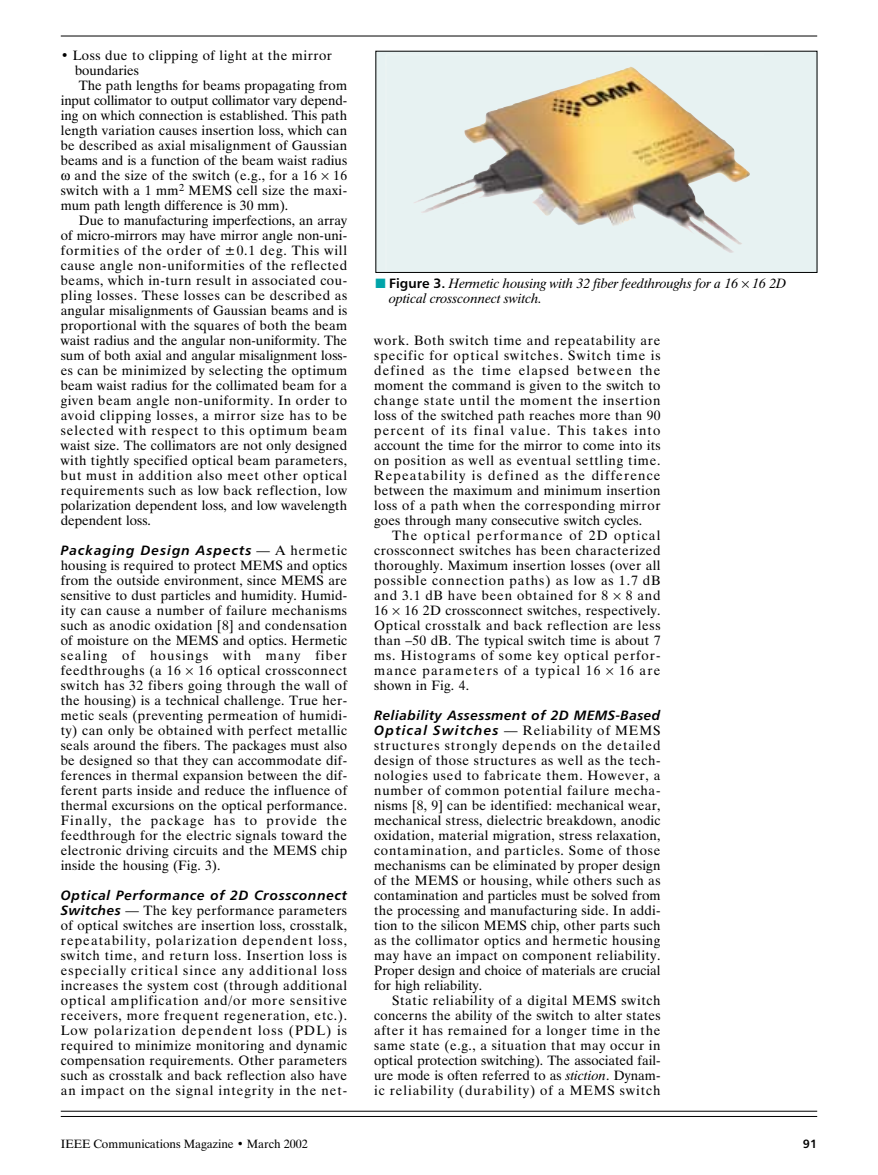
<style>
.page{position:relative;width:878px;height:1175px;background:#fff}
.page>*{position:absolute;margin:0;border:0;box-sizing:border-box;transform-origin:0 0}
.t1{font:13.5px/15px "Dutch 801 BT";letter-spacing:.025em;color:#000;text-align:justify}
.t2{font:13.5px "Dutch 801 BT";color:#000}
.t3{font:13.5px "Dutch 801 BT";letter-spacing:.005em;color:#000}
.t4{font:italic 13.5px/15px "Dutch 801 BT";color:#000}
.t5{font:13.5px "Dutch 801 BT";letter-spacing:.045em;color:#000}
.t6{font:13.5px "Dutch 801 BT";letter-spacing:.06em;color:#000}
.t7{font:13.5px "Humanist 777 BT Bold Italic B";letter-spacing:.045em;color:#000}
.t8{font:13.5px "Dutch 801 BT";letter-spacing:-.01em;color:#000}
.t9{font:13.5px "Dutch 801 BT";letter-spacing:.05em;color:#000}
.t10{font:13.5px "Dutch 801 BT";letter-spacing:.065em;color:#000}
.t11{font:13.5px "Dutch 801 BT";letter-spacing:.07em;color:#000}
.t12{font:13.5px "Humanist 777 BT Bold Italic B";letter-spacing:.07em;color:#000}
.t13{font:12px "Dutch 801 BT";color:#000}
.t14{font:12px "Humanist 777 BT Bold B";color:#000}
.s1{font-family:"Dutch 801 BT"}
.s2{font-family:"Humanist 777 BT Bold Italic B"}
.s3{color:#00a4a9}
.s4{font-family:"Humanist 777 BT Bold B";font-style:normal}
.s5{font-style:italic}
</style>
<div class="page">
<hr style="left:61px;top:36px;width:756px;height:1px;background:#000">
<hr style="left:61px;top:1116px;width:756px;height:1px;background:#000">
<hr style="left:61px;top:1110px;width:756px;height:1px;background:#000">
<div style="left:376px;top:51px;width:441px;height:221px;background:#e7f2f2"></div>
<img style="left:414px;top:66px;width:336px;height:187px">
<div style="left:375px;top:51px;width:442px;height:222px;border:1px solid #000"></div>
<p class="t1" style="left:61px;top:49px;width:273px">• Loss due to clipping of light at the mirror</p>
<p class="t2" style="left:75px;top:65px;width:66px">boundaries</p>
<p class="t3" style="left:79px;top:80px;width:270px">The path lengths for beams propagating from</p>
<p class="t8" style="left:61px;top:95px;width:288px">input collimator to output collimator vary depend-</p>
<p class="t3" style="left:61px;top:110px;width:288px">ing on which connection is established. This path</p>
<p class="t1" style="left:61px;top:124px;width:288px">length variation causes insertion loss, which can</p>
<p class="t1" style="left:61px;top:139px;width:288px">be described as axial misalignment of Gaussian</p>
<p class="t3" style="left:61px;top:155px;width:288px">beams and is a function of the beam waist radius</p>
<p class="t1" style="left:74px;top:169px;width:274px">and the size of the switch (e.g., for a 16 16</p>
<p class="t1" style="left:61px;top:184px;width:288px">switch with a 1 mm<sup>2</sup> MEMS cell size the maxi-</p>
<p class="t2" style="left:61px;top:200px;width:229px">mum path length difference is 30 mm).</p>
<p class="t2" style="left:79px;top:215px;width:270px">Due to manufacturing imperfections, an array</p>
<p class="t2" style="left:61px;top:230px;width:288px">of micro-mirrors may have mirror angle non-uni-</p>
<p class="t10" style="left:61px;top:245px;width:288px">formities of the order of ±0.1 deg. This will</p>
<p class="t9" style="left:61px;top:260px;width:288px">cause angle non-uniformities of the reflected</p>
<p class="t1" style="left:61px;top:274px;width:288px">beams, which in-turn result in associated cou-</p>
<p class="t5" style="left:61px;top:290px;width:288px">pling losses. These losses can be described as</p>
<p class="t3" style="left:61px;top:305px;width:288px">angular misalignments of Gaussian beams and is</p>
<p class="t1" style="left:61px;top:319px;width:288px">proportional with the squares of both the beam</p>
<p class="t2" style="left:61px;top:335px;width:288px">waist radius and the angular non-uniformity. The</p>
<p class="t2" style="left:61px;top:350px;width:288px">sum of both axial and angular misalignment loss-</p>
<p class="t1" style="left:61px;top:364px;width:288px">es can be minimized by selecting the optimum</p>
<p class="t1" style="left:61px;top:379px;width:288px">beam waist radius for the collimated beam for a</p>
<p class="t5" style="left:61px;top:395px;width:288px">given beam angle non-uniformity. In order to</p>
<p class="t6" style="left:61px;top:410px;width:288px">avoid clipping losses, a mirror size has to be</p>
<p class="t11" style="left:61px;top:425px;width:288px">selected with respect to this optimum beam</p>
<p class="t3" style="left:61px;top:440px;width:288px">waist size. The collimators are not only designed</p>
<p class="t1" style="left:61px;top:454px;width:288px">with tightly specified optical beam parameters,</p>
<p class="t6" style="left:61px;top:470px;width:288px">but must in addition also meet other optical</p>
<p class="t1" style="left:61px;top:484px;width:288px">requirements such as low back reflection, low</p>
<p class="t1" style="left:61px;top:499px;width:288px">polarization dependent loss, and low wavelength</p>
<p class="t2" style="left:61px;top:515px;width:92px">dependent loss.</p>
<p class="t12" style="left:61px;top:545px;width:288px">Packaging Design Aspects <span class="s1">— A hermetic</span></p>
<p class="t1" style="left:61px;top:559px;width:288px">housing is required to protect MEMS and optics from the outside environment, since MEMS are sensitive to dust particles and humidity. Humid&shy;ity can cause a number of failure mechanisms such as anodic oxidation [8] and condensation of moisture on the MEMS and optics. Hermetic sealing of housings with many fiber feedthroughs (a 16</p>
<p class="t1" style="left:61px;top:664px;width:288px;text-indent:137px">16 optical crossconnect switch has 32 fibers going through the wall of the housing) is a technical challenge. True her&shy;metic seals (preventing permeation of humidi&shy;ty) can only be obtained with perfect metallic seals around the fibers. The packages must also be designed so that they can accommodate dif&shy;ferences in thermal expansion between the dif&shy;ferent parts inside and reduce the influence of thermal excursions on the optical performance.<br>Finally, the package has to provide the feedthrough for the electric signals toward the electronic driving circuits and the MEMS chip inside the housing (Fig. 3).</p>
<p class="t7" style="left:61px;top:890px;width:288px">Optical Performance of 2D Crossconnect</p>
<p class="t1" style="left:61px;top:904px;width:288px"><span class="s2">Switches</span> — The key performance parameters of optical switches are insertion loss, crosstalk, repeatability, polarization dependent loss, switch time, and return loss. Insertion loss is especially critical since any additional loss increases the system cost (through additional optical amplification and/or more sensitive receivers, more frequent regeneration, etc.).<br>Low polarization dependent loss (PDL) is required to minimize monitoring and dynamic compensation requirements. Other parameters such as crosstalk and back reflection also have an impact on the signal integrity in the net-</p>
<p class="t4" style="left:389px;top:277px;width:398px;text-indent:-13px"><span class="s3">■</span> <span class="s4">Figure 3.</span> Hermetic housing with 32 fiber feedthroughs for a 16 16 2D optical crossconnect switch.</p>
<p class="t1" style="left:374px;top:334px;width:288px">work. Both switch time and repeatability are specific for optical switches. Switch time is defined as the time elapsed between the moment the command is given to the switch to change state until the moment the insertion loss of the switched path reaches more than 90 percent of its final value. This takes into account the time for the mirror to come into its on position as well as eventual settling time.<br>Repeatability is defined as the difference between the maximum and minimum insertion loss of a path when the corresponding mirror goes through many consecutive switch cycles.</p>
<p class="t1" style="left:374px;top:529px;width:288px;text-indent:18px">The optical performance of 2D optical crossconnect switches has been characterized thoroughly. Maximum insertion losses (over all possible connection paths) as low as 1.7 dB and 3.1 dB have been obtained for 8</p>
<p class="t1" style="left:374px;top:589px;width:288px;text-indent:252px">8 and 16 16 2D crossconnect switches, respectively.<br>Optical crosstalk and back reflection are less than –50 dB. The typical switch time is about 7 ms. Histograms of some key optical perfor&shy;mance parameters of a typical 16</p>
<p class="t1" style="left:619px;top:664px;width:43px">16 are</p>
<p class="t1" style="left:374px;top:679px;width:96px">shown in Fig. 4.</p>
<p class="t7" style="left:374px;top:710px;width:288px">Reliability Assessment of 2D MEMS-Based</p>
<p class="t1" style="left:374px;top:724px;width:288px"><span class="s2">Optical Switches</span> — Reliability of MEMS structures strongly depends on the detailed design of those structures as well as the tech&shy;nologies used to fabricate them. However, a number of common potential failure mecha&shy;nisms [8, 9] can be identified: mechanical wear, mechanical stress, dielectric breakdown, anodic oxidation, material migration, stress relaxation, contamination, and particles. Some of those mechanisms can be eliminated by proper design of the MEMS or housing, while others such as contamination and particles must be solved from the processing and manufacturing side. In addi&shy;tion to the silicon MEMS chip, other parts such as the collimator optics and hermetic housing may have an impact on component reliability.<br>Proper design and choice of materials are crucial for high reliability.</p>
<p class="t1" style="left:374px;top:994px;width:288px;text-indent:18px">Static reliability of a digital MEMS switch concerns the ability of the switch to alter states after it has remained for a longer time in the same state (e.g., a situation that may occur in optical protection switching). The associated fail&shy;ure mode is often referred to as <span class="s5">stiction</span>. Dynam&shy;ic reliability (durability) of a MEMS switch</p>
<p class="t13" style="left:61px;top:1139px;width:248px">IEEE Communications Magazine • March 2002</p>
<p class="t14" style="left:803px;top:1139px;width:16px">91</p>
</div>
